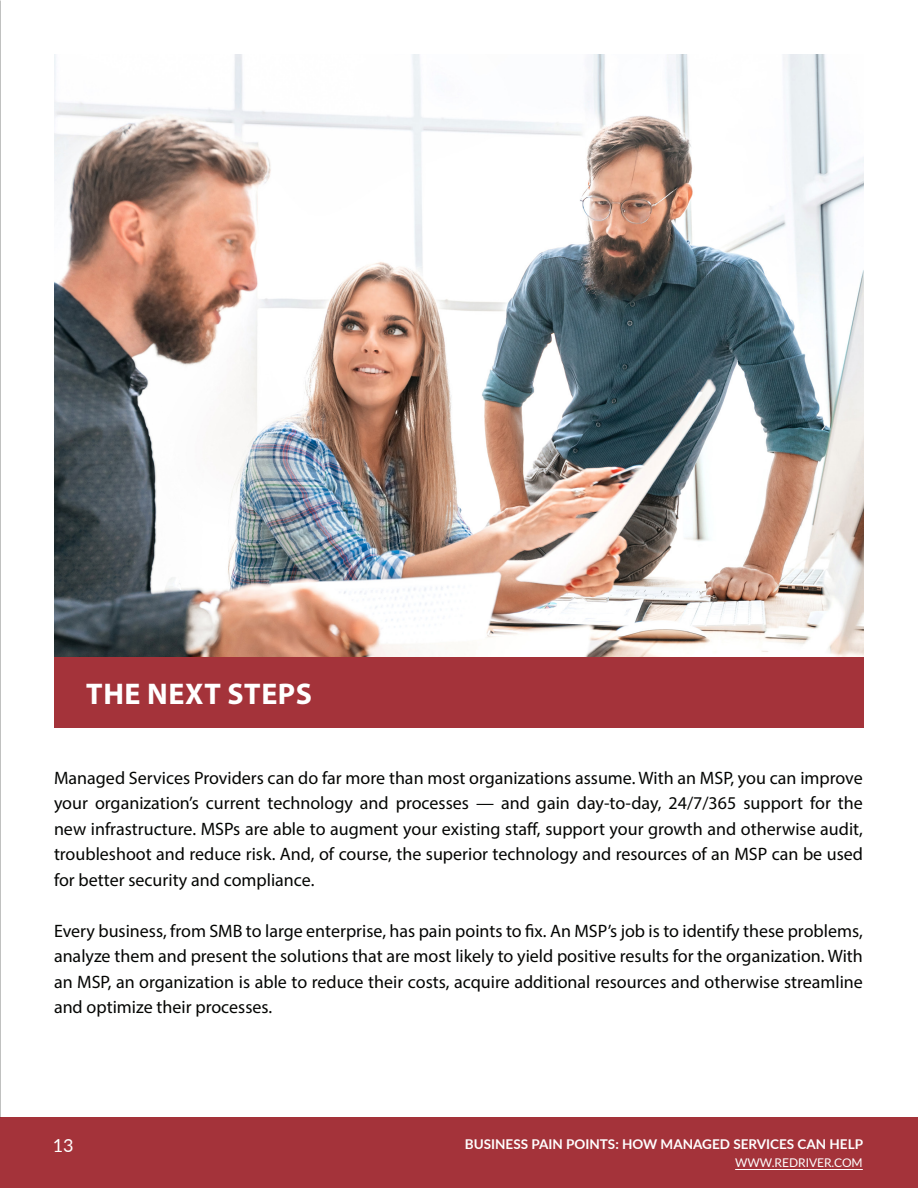
<style>
.page{position:relative;width:918px;height:1188px;background:#fff}
.page>*{position:absolute;margin:0;border:0;box-sizing:border-box;transform-origin:0 0}
.t1{font:700 30px "Myriad Pro";letter-spacing:.02em;color:#fff}
.t2{font:18px/25.5px "Myriad Pro";color:#040503;text-align:justify}
.t3{font:18px "Lato";color:#fff}
.t4{font:700 13.5px "Lato";color:#fff}
.t5{font:12px "Lato";color:#fff}
</style>
<div class="page">
<div style="left:0;top:1118px;width:918px;height:70px;background:#a4333a"></div>
<hr style="left:735px;top:1169px;width:128px;height:1px;background:#fff">
<img style="left:0;top:0;width:1px;height:593px">
<img style="left:54px;top:54px;width:810px;height:603px">
<div style="left:54px;top:657px;width:810px;height:70px;background:#a4333a"></div>
<p class="t1" style="left:86px;top:674px;width:227px">THE NEXT STEPS</p>
<p class="t2" style="left:54px;top:765px;width:810px">Managed Services Providers can do far more than most organizations assume. With an MSP, you can improve your organization’s current technology and processes — and gain day-to-day, 24/7/365 support for the new infrastructure. MSPs are able to augment your existing staff, support your growth and otherwise audit, troubleshoot and reduce risk. And, of course, the superior technology and resources of an MSP can be used for better security and compliance.</p>
<p class="t2" style="left:54px;top:918px;width:810px">Every business, from SMB to large enterprise, has pain points to fix. An MSP’s job is to identify these problems, analyze them and present the solutions that are most likely to yield positive results for the organization. With an MSP, an organization is able to reduce their costs, acquire additional resources and otherwise streamline and optimize their processes.</p>
<p class="t3" style="left:53px;top:1132px;width:22px">13</p>
<p class="t4" style="left:465px;top:1134px;width:400px">BUSINESS PAIN POINTS: HOW MANAGED SERVICES CAN HELP</p>
<p class="t5" style="left:735px;top:1154px;width:129px">WWW.REDRIVER.COM</p>
</div>
